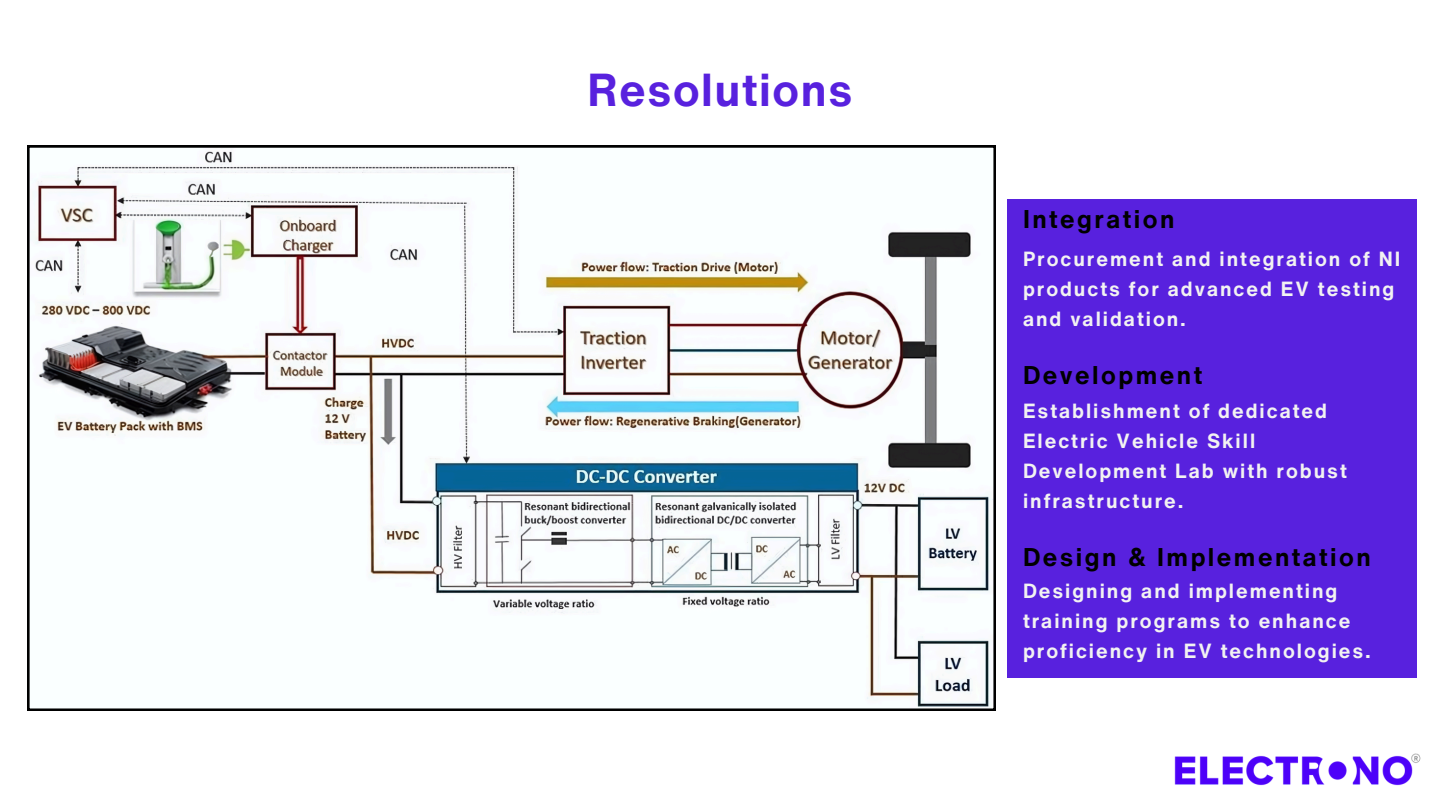
<style>
.page{position:relative;width:1440px;height:810px;background:#fff}
.page>*{position:absolute;margin:0;border:0;box-sizing:border-box;transform-origin:0 0}
.t1{font:700 45px "Helvetica Now Text";letter-spacing:.035em;color:#5821de}
.t2{font:700 25px "Helvetica Now Text";letter-spacing:.1em;color:#000}
.t3{font:700 20px/30px "Helvetica Now Text";letter-spacing:.1em;color:#f2f2f2}
</style>
<div class="page">
<img style="left:1174px;top:753px;width:247px;height:33px">
<svg style="left:27px;top:145px;width:969px;height:566px"></svg>
<div style="left:1007px;top:199px;width:410px;height:478px;background:#5821de"></div>
<p class="t1" style="left:587px;top:57px;width:267px">Resolutions</p>
<h2 class="t2" style="left:1023px;top:200px;width:153px">Integration</h2>
<p class="t3" style="left:1023px;top:244px;width:379px">Procurement and integration of NI products for advanced EV testing and validation.</p>
<h2 class="t2" style="left:1023px;top:356px;width:181px">Development</h2>
<p class="t3" style="left:1023px;top:396px;width:325px">Establishment of dedicated<br>Electric Vehicle Skill<br>Development Lab with robust infrastructure.</p>
<h2 class="t2" style="left:1023px;top:538px;width:349px">Design &amp; Implementation</h2>
<p class="t3" style="left:1023px;top:576px;width:349px">Designing and implementing training programs to enhance proficiency in EV technologies.</p>
</div>
